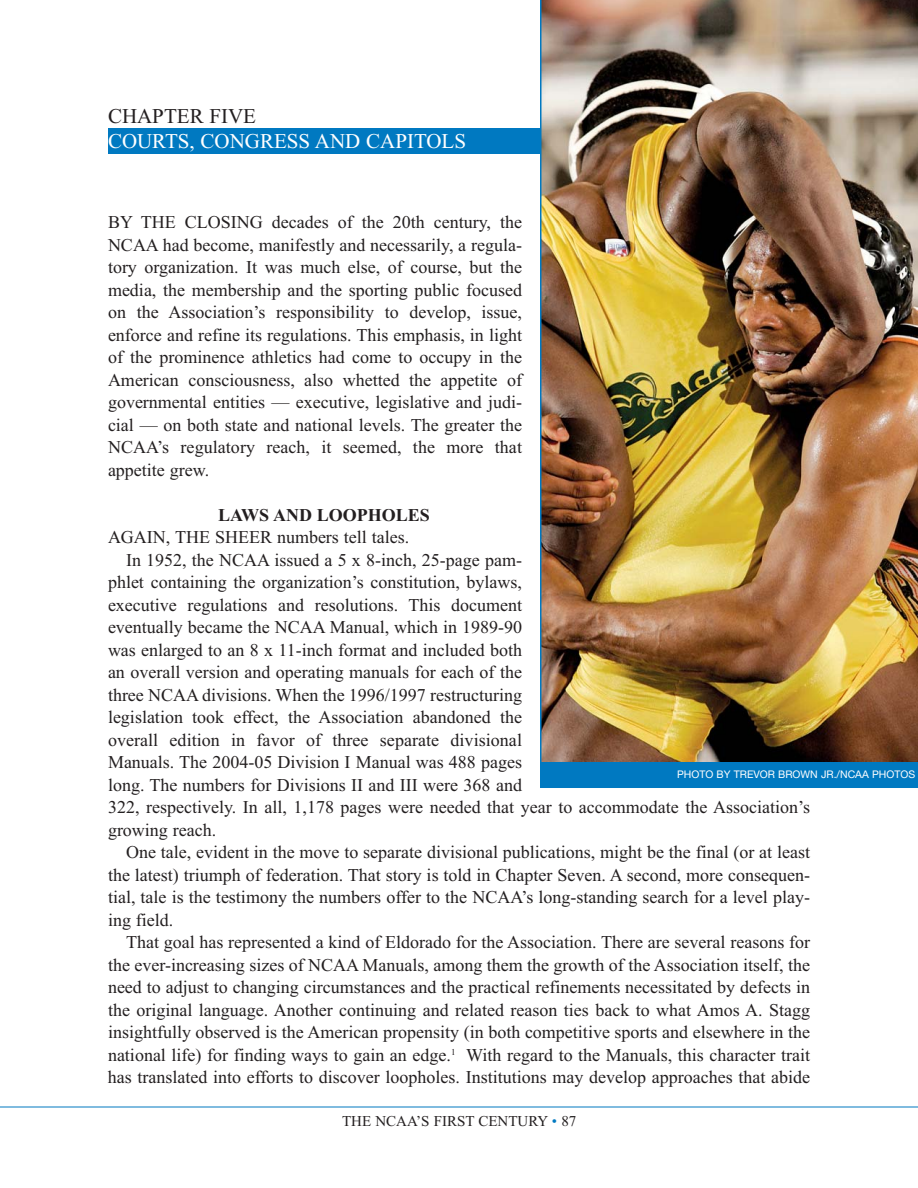
<style>
.page{position:relative;width:918px;height:1188px;background:#fff}
.page>*{position:absolute;margin:0;border:0;box-sizing:border-box;transform-origin:0 0}
.t1{font:21px "Times New Roman";color:#fff}
.t2{font:21px "Times New Roman";color:#231f20}
.t3{font:18px/22.5px "Times New Roman";color:#231f20;text-align:justify}
.t4{font:700 18px "Times New Roman";color:#231f20}
.t5{font:15px "Times New Roman";color:#231f20}
.t6{font:10.5px "Helvetica Neue";color:#fff}
.s1{color:#0079c1}
</style>
<div class="page">
<div style="left:108px;top:128px;width:810px;height:25px;background:#0079c1"></div>
<img style="left:540px;top:0;width:378px;height:762px">
<hr style="left:0;top:1107px;width:918px;height:1px;background:#0079c1">
<div style="left:540px;top:762px;width:378px;height:26px;background:#0079c1"></div>
<p class="t2" style="left:108px;top:108px;width:150px">CHAPTER FIVE</p>
<p class="t1" style="left:108px;top:133px;width:360px">COURTS, CONGRESS AND CAPITOLS</p>
<p class="t3" style="left:108px;top:213px;width:416px">BY THE CLOSING decades of the 20th century, the NCAA had become, manifestly and necessarily, a regula&shy;tory organization. It was much else, of course, but the media, the membership and the sporting public focused on the Association’s responsibility to develop, issue, enforce and refine its regulations. This emphasis, in light of the prominence athletics had come to occupy in the American consciousness, also whetted the appetite of governmental entities — executive, legislative and judi&shy;cial — on both state and national levels. The greater the NCAA’s regulatory reach, it seemed, the more that appetite grew.</p>
<p class="t4" style="left:218px;top:509px;width:213px">LAWS AND LOOPHOLES</p>
<p class="t3" style="left:108px;top:528px;width:303px">AGAIN, THE SHEER numbers tell tales.</p>
<p class="t3" style="left:126px;top:550px;width:397px">In 1952, the NCAA issued a 5 x 8-inch, 25-page pam-</p>
<p class="t3" style="left:108px;top:573px;width:416px">phlet containing the organization’s constitution, bylaws,</p>
<p class="t3" style="left:108px;top:595px;width:416px">executive regulations and resolutions. This document</p>
<p class="t3" style="left:108px;top:618px;width:416px">eventually became the NCAA Manual, which in 1989-90</p>
<p class="t3" style="left:108px;top:640px;width:416px">was enlarged to an 8 x 11-inch format and included both</p>
<p class="t3" style="left:108px;top:663px;width:416px">an overall version and operating manuals for each of the</p>
<p class="t3" style="left:108px;top:685px;width:416px">three NCAA divisions. When the 1996/1997 restructuring</p>
<p class="t3" style="left:108px;top:708px;width:416px">legislation took effect, the Association abandoned the</p>
<p class="t3" style="left:108px;top:730px;width:416px">overall edition in favor of three separate divisional</p>
<p class="t3" style="left:108px;top:753px;width:416px">Manuals. The 2004-05 Division I Manual was 488 pages</p>
<p class="t3" style="left:108px;top:775px;width:416px">long. The numbers for Divisions II and III were 368 and</p>
<p class="t3" style="left:108px;top:798px;width:704px">322, respectively. In all, 1,178 pages were needed that year to accommodate the Association’s</p>
<p class="t3" style="left:108px;top:820px;width:110px">growing reach.</p>
<p class="t3" style="left:126px;top:843px;width:686px">One tale, evident in the move to separate divisional publications, might be the final (or at least</p>
<p class="t3" style="left:108px;top:865px;width:704px">the latest) triumph of federation. That story is told in Chapter Seven. A second, more consequen-</p>
<p class="t3" style="left:108px;top:888px;width:704px">tial, tale is the testimony the numbers offer to the NCAA’s long-standing search for a level play-</p>
<p class="t3" style="left:108px;top:910px;width:67px">ing field.</p>
<p class="t3" style="left:126px;top:933px;width:686px">That goal has represented a kind of Eldorado for the Association. There are several reasons for</p>
<p class="t3" style="left:108px;top:955px;width:704px">the ever-increasing sizes of NCAA Manuals, among them the growth of the Association itself, the</p>
<p class="t3" style="left:108px;top:978px;width:704px">need to adjust to changing circumstances and the practical refinements necessitated by defects in</p>
<p class="t3" style="left:108px;top:1000px;width:704px">the original language. Another continuing and related reason ties back to what Amos A. Stagg</p>
<p class="t3" style="left:108px;top:1023px;width:704px">insightfully observed is the American propensity (in both competitive sports and elsewhere in the</p>
<p class="t3" style="left:108px;top:1045px;width:704px">national life) for finding ways to gain an edge.<sup>1</sup> With regard to the Manuals, this character trait</p>
<p class="t3" style="left:108px;top:1068px;width:704px">has translated into efforts to discover loopholes. Institutions may develop approaches that abide</p>
<p class="t5" style="left:342px;top:1116px;width:236px">THE NCAA’S FIRST CENTURY <span class="s1">•</span> 87</p>
<p class="t6" style="left:677px;top:771px;width:240px">PHOTO BY TREVOR BROWN JR./NCAA PHOTOS</p>
</div>
